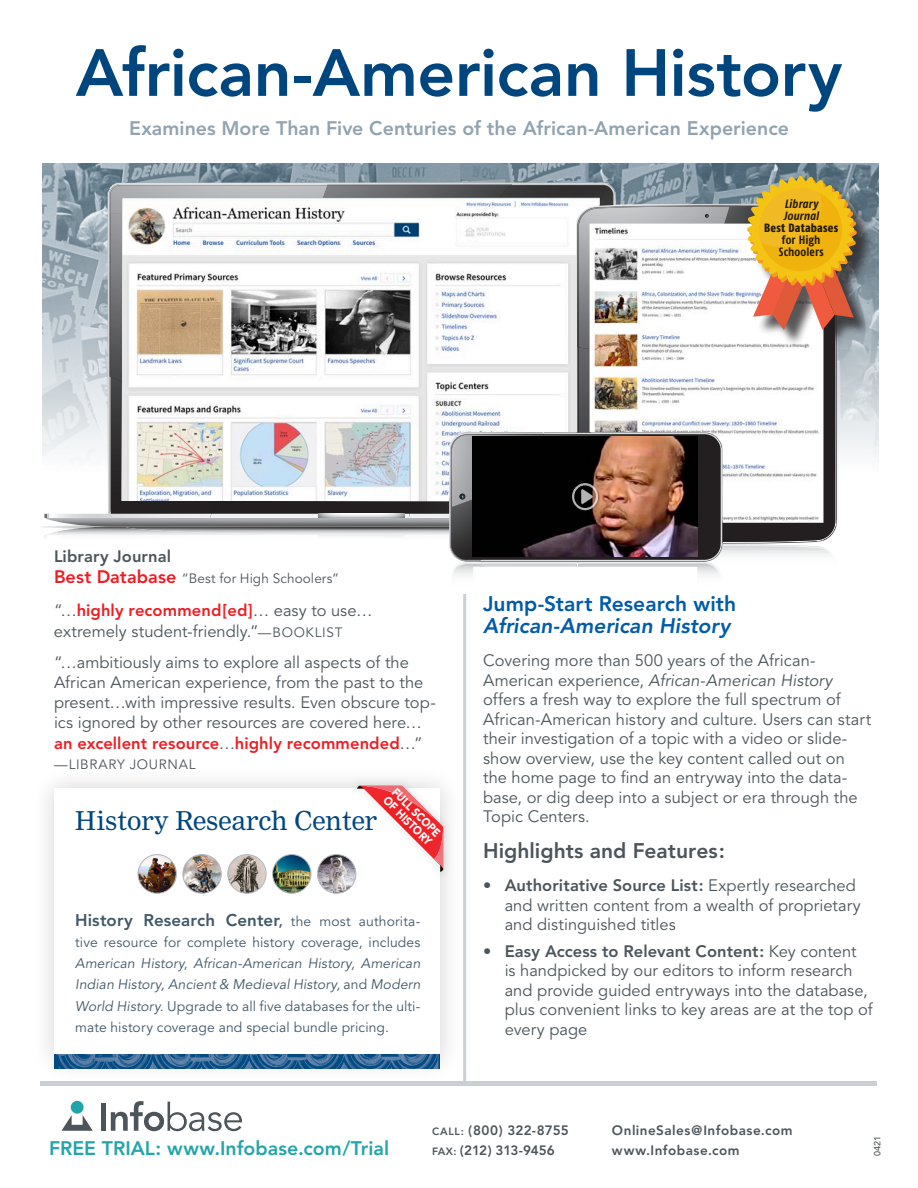
<style>
.page{position:relative;width:918px;height:1188px;background:#fff}
.page>*{position:absolute;margin:0;border:0;box-sizing:border-box;transform-origin:0 0}
.t1{font:800 66px "Avenir";letter-spacing:-.005em;color:#00467e}
.ComingThisFall{font:25.5px "Nimrod";color:#00467e}
.t2{font:italic 800 21px/22.5px "Avenir";letter-spacing:.005em;color:#015ba9}
.t3{font:800 21px "Avenir";color:#4c555b}
.t4{font:800 19.5px "Avenir";color:#90a3b0}
.S_zFooter{font:800 19.5px "Avenir";color:#23a5a9}
.S_Copy{font:800 16.8px "Avenir";letter-spacing:.005em;color:#405968}
.AvenirBullet{font:16.5px/19.5px "Avenir";color:#4c555b}
.Review_Avenir{font:16.5px/20.2px "Avenir";color:#4c555b}
.S_Review_Award_Red{font:800 16.5px "Avenir";letter-spacing:.005em;color:#4c555b}
.S_Copy-2{font:13.8px/21px "Avenir";letter-spacing:.01em;color:#405968;text-align:justify}
.S_zFooter-2{font:800 13.5px "Avenir";letter-spacing:.035em;color:#4c555b}
.S_Review_Award_Red-2{font:13.5px "Avenir";letter-spacing:.01em;color:#4c555b}
.S_zFooter-3{font:800 13.5px "Avenir";letter-spacing:.015em;color:#4c555b}
.S_zFooter-4{font:800 13.5px "Avenir";letter-spacing:-.02em;color:#4c555b}
.Review_Avenir-2{font:13.5px "Avenir";letter-spacing:.05em;color:#4c555b}
.S_SV_Full-Length_Vid{font:12px/12px "Fago Co Bold Lf";letter-spacing:.01em;color:#251a05;text-align:center}
.S_SV_Full-Length_Vid-2{font:italic 12px "Fago Co Bold Lf";letter-spacing:.005em;color:#251a05}
.S_xButton_Copy{font:900 11.7px/12px "Avenir";color:#fff;scale:.9 1}
.Body{font:500 9px "Avenir";color:#4c555b}
.s1{font-family:"Fago Co Exb"}
.s2{font-weight:800;font-size:18px;color:#ee1d23}
.s3{font-weight:800;color:#ee1d23}
.s4{font-size:13.5px}
.s5{font-size:13.8px}
.s6{font-weight:400;font-size:13.8px}
.s7{font-style:italic}
.s8{font-style:normal}
.s9{font-weight:800}
.s10{font-size:10.5px}
</style>
<div class="page">
<img style="left:42px;top:164px;width:837px;height:295px">
<hr style="left:463px;top:594px;width:3px;height:492px;background:#cacfd5">
<div style="left:31px;top:766px;width:432px;height:317px;background:#231f20;opacity:.2"></div>
<div style="left:54px;top:788px;width:386px;height:272px;background:#fff"></div>
<img style="left:54px;top:1054px;width:386px;height:15px">
<img style="left:228px;top:855px;width:38px;height:38px;border-radius:19px">
<div style="left:227px;top:854px;width:40px;height:40px;border:1px solid #b0b8c2;border-radius:50%"></div>
<img style="left:138px;top:855px;width:38px;height:38px;border-radius:19px">
<div style="left:138px;top:854px;width:39px;height:40px;border:1px solid #b0b8c2;border-radius:50%"></div>
<img style="left:317px;top:855px;width:39px;height:38px;border-radius:19px">
<div style="left:317px;top:854px;width:39px;height:40px;border:1px solid #b0b8c2;border-radius:50%"></div>
<img style="left:273px;top:855px;width:38px;height:38px;border-radius:19px">
<div style="left:272px;top:854px;width:39px;height:40px;border:1px solid #b0b8c2;border-radius:50%"></div>
<img style="left:183px;top:855px;width:38px;height:38px;border-radius:19px">
<div style="left:183px;top:854px;width:39px;height:40px;border:1px solid #b0b8c2;border-radius:50%"></div>
<div style="left:750px;top:179px;width:125px;height:168px;background:#231f20;opacity:.75"></div>
<svg style="left:42px;top:176px;width:815px;height:399px"></svg>
<div style="left:348px;top:776px;width:104px;height:105px;background:#231f20;opacity:.1"></div>
<svg style="left:357px;top:786px;width:86px;height:86px"></svg>
<div style="left:40px;top:1081px;width:838px;height:5px;background:#cacfd5"></div>
<div style="left:572px;top:483px;width:28px;height:28px;background:#231f20;opacity:.42"></div>
<img style="left:571px;top:483px;width:28px;height:27px">
<div style="left:101px;top:1103px;width:5px;height:28px;background:#4c555b"></div>
<svg style="left:111px;top:1101px;width:131px;height:30px"></svg>
<svg style="left:62px;top:1115px;width:31px;height:16px"></svg>
<div style="left:71px;top:1101px;width:13px;height:13px;background:#1fa5a9;border-radius:50%"></div>
<p class="t1" style="left:76px;top:34px;width:768px">African-American History</p>
<p class="t4" style="left:129px;top:116px;width:661px">Examines More Than Five Centuries of the African-American Experience</p>
<p class="S_SV_Full-Length_Vid-2" style="left:785px;top:197px;width:35px">Library</p>
<p class="S_SV_Full-Length_Vid-2" style="left:784px;top:209px;width:37px">Journal</p>
<p class="S_SV_Full-Length_Vid" style="left:764px;top:222px;width:75px"><span class="s1">Best Databases </span>for High<br>Schoolers</p>
<p class="S_Review_Award_Red" style="left:54px;top:546px;width:119px">Library Journal</p>
<p class="S_Review_Award_Red-2" style="left:54px;top:570px;width:287px"><span class="s2">Best Database</span> “Best for High Schoolers”</p>
<p class="Review_Avenir" style="left:54px;top:601px;width:320px">“…<span class="s3">highly recommend[ed]</span>… easy to use… extremely student-friendly.”<span class="s4">—BOOKLIST</span></p>
<p class="Review_Avenir" style="left:54px;top:652px;width:383px">“…ambitiously aims to explore all aspects of the African American experience, from the past to the present…with impressive results. Even obscure top&shy;ics ignored by other resources are covered here… <span class="s3">an excellent resource</span>…<span class="s3">highly recommended</span>…”</p>
<p class="Review_Avenir-2" style="left:54px;top:757px;width:143px">—LIBRARY JOURNAL</p>
<p class="S_xButton_Copy" style="left:398px;top:786px;width:72px;rotate:45deg">FULL SCOPE<br>OF HISTORY</p>
<p class="ComingThisFall" style="left:75px;top:806px;width:304px">History Research Center</p>
<p class="S_Copy" style="left:75px;top:911px;width:347px">History Research Center<span class="s5">,</span> <span class="s6">the most authorita-</span></p>
<p class="S_Copy-2" style="left:75px;top:933px;width:347px">tive resource for complete history coverage, includes <span class="s7">American History</span>, <span class="s7">African-American History, American Indian History, Ancient &amp; Medieval History</span>, and <span class="s7">Modern World History</span>. Upgrade to all five databases for the ulti&shy;mate history coverage and special bundle pricing.</p>
<p class="t2" style="left:483px;top:592px;width:255px"><span class="s8">Jump-Start Research with<br></span>African-American History</p>
<p class="AvenirBullet" style="left:483px;top:651px;width:390px">Covering more than 500 years of the African-American experience, <span class="s7">African-American History </span>offers a fresh way to explore the full spectrum of African-American history and culture. Users can start their investigation of a topic with a video or slide&shy;show overview, use the key content called out on the home page to find an entryway into the data&shy;base, or dig deep into a subject or era through the Topic Centers.</p>
<p class="t3" style="left:483px;top:839px;width:243px">Highlights and Features:</p>
<p class="AvenirBullet" style="left:505px;top:876px;width:358px;text-indent:-22px">• <span class="s9">Authoritative Source List:</span> Expertly researched and written content from a wealth of proprietary and distinguished titles</p>
<p class="AvenirBullet" style="left:505px;top:942px;width:370px;text-indent:-22px">• <span class="s9">Easy Access to Relevant Content:</span> Key content<br>is handpicked by our editors to inform research and provide guided entryways into the database, plus convenient links to key areas are at the top of every page</p>
<p class="S_zFooter-3" style="left:432px;top:1123px;width:138px"><span class="s10">CALL:</span> (800) 322-8755</p>
<p class="S_zFooter-2" style="left:612px;top:1123px;width:182px">OnlineSales@Infobase.com</p>
<p class="S_zFooter" style="left:49px;top:1136px;width:341px">FREE TRIAL: www.Infobase.com/Trial</p>
<p class="S_zFooter-4" style="left:432px;top:1142px;width:124px"><span class="s10">FAX:</span> (212) 313-9456</p>
<p class="S_zFooter-2" style="left:612px;top:1142px;width:129px">www.Infobase.com</p>
<p class="Body" style="left:872px;top:1156px;width:22px;rotate:-90deg">0421</p>
</div>
